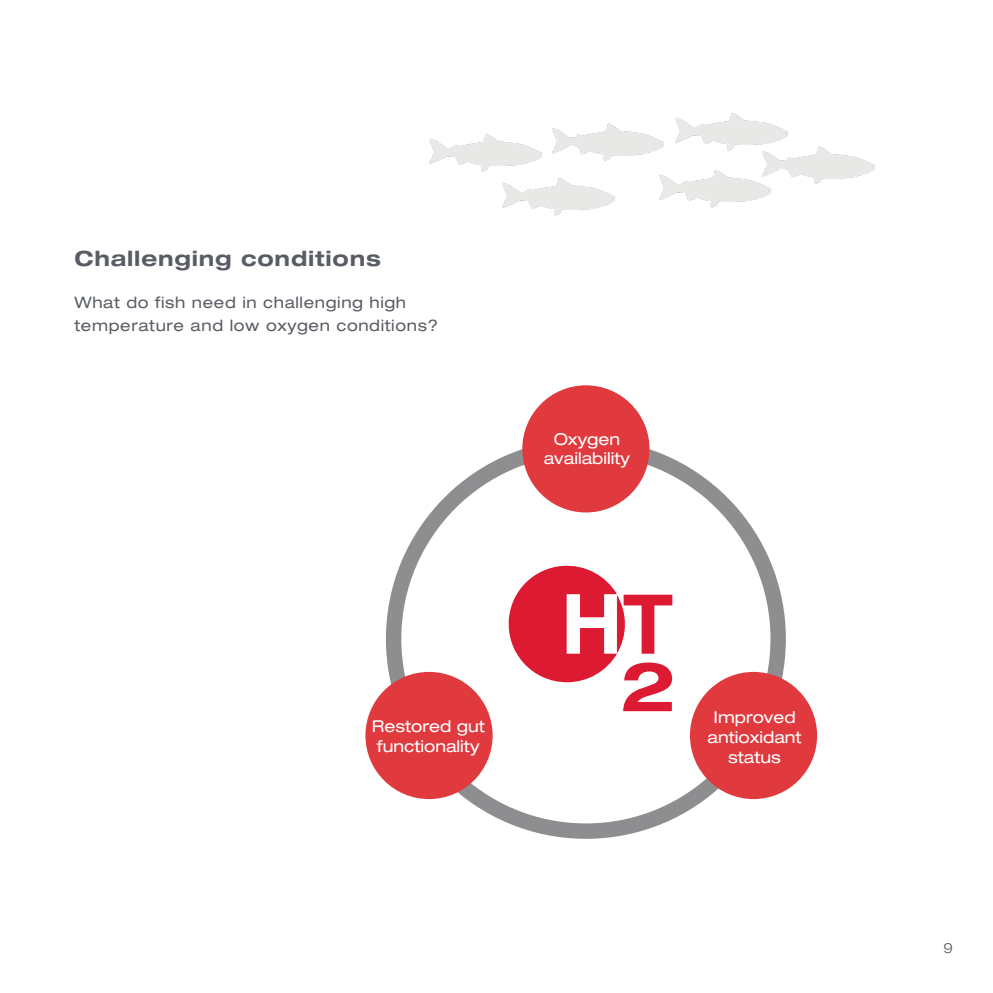
<style>
.page{position:relative;width:993px;height:993px;background:#fff}
.page>*{position:absolute;margin:0;border:0;box-sizing:border-box;transform-origin:0 0}
.t1{font:700 expanded 21px "Helvetica Neue LT Pro";letter-spacing:.04em;color:#30343e}
.t2{font:expanded 16.45px/19.8px "Helvetica Neue LT Pro";color:#fff;text-align:center}
.t3{font:expanded 15.75px/22.8px "Helvetica Neue LT Std";letter-spacing:.04em;color:#30343e}
.t4{font:300 expanded 14px "Helvetica Neue LT Std";color:#51545d}
</style>
<div class="page">
<svg style="left:508px;top:565px;width:164px;height:146px"></svg>
<div style="left:386px;top:438px;width:399px;height:400px;border:15px solid #8e8e91;border-radius:50%"></div>
<div style="left:522px;top:385px;width:127px;height:127px;background:#e03a3e;border-radius:50%"></div>
<div style="left:689px;top:671px;width:127px;height:127px;background:#e03a3e;border-radius:50%"></div>
<div style="left:365px;top:671px;width:127px;height:127px;background:#e03a3e;border-radius:50%"></div>
<img style="left:429px;top:134px;width:67px;height:38px">
<img style="left:496px;top:140px;width:113px;height:76px">
<img style="left:546px;top:123px;width:107px;height:81px">
<img style="left:675px;top:113px;width:81px;height:13px">
<img style="left:653px;top:126px;width:103px;height:82px">
<img style="left:756px;top:121px;width:120px;height:78px">
<p class="t1" style="left:74px;top:245px;width:308px">Challenging conditions</p>
<p class="t3" style="left:74px;top:291px;width:365px">What do fish need in challenging high temperature and low oxygen conditions?</p>
<p class="t2" style="left:543px;top:428px;width:88px">Oxygen availability</p>
<p class="t2" style="left:372px;top:716px;width:114px">Restored gut functionality</p>
<p class="t2" style="left:707px;top:706px;width:96px">Improved antioxidant status</p>
<p class="t4" style="left:943px;top:939px;width:11px">9</p>
</div>
